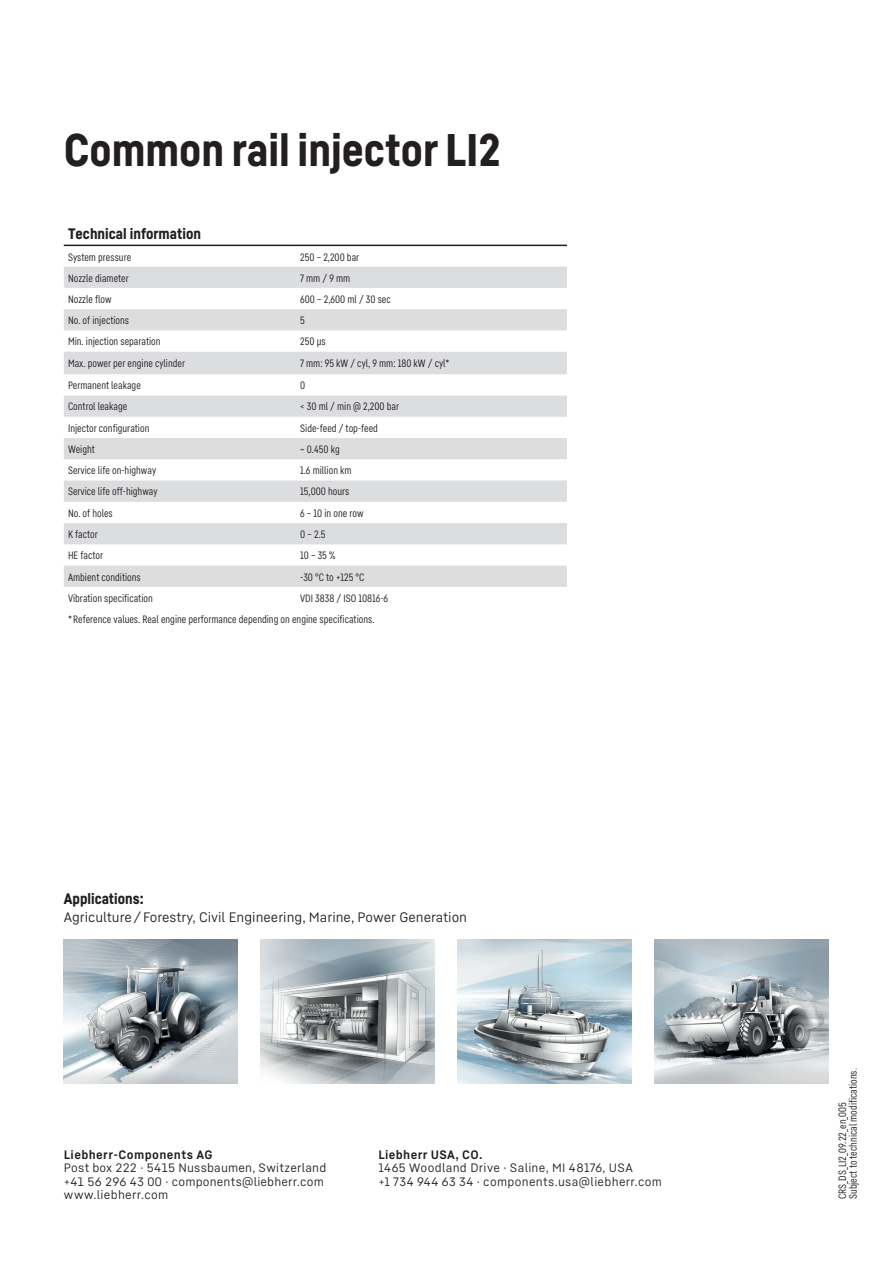
<style>
.page{position:relative;width:893px;height:1263px;background:#fff}
.page>*{position:absolute;margin:0;border:0;box-sizing:border-box;transform-origin:0 0}
._01_Headline_Titel_1{font:900 45px "Liebherr Head";color:#231f20}
._04_Tabelle_Fließtex{font:900 15px "Liebherr Head";color:#231f20}
._03_Fließtext_DE{font:900 15px "Liebherr Head";color:#231f20}
._03_Fließtext_DE-2{font:13.5px "Liebherr Text";color:#231f20}
.ADRESSE_1{font:12px/13.5px "Liebherr Text";letter-spacing:.025em;color:#231f20}
.ADRESSE_1-2{font:700 12px "Liebherr Text";letter-spacing:.025em;color:#231f20}
._04_Tabelle_Fließtex-2{font:condensed 10.5px "Liebherr Text";color:#231f20}
.DRUCKNORM{font:condensed 10.5px "Liebherr Text";color:#231f20}
.s1{font-weight:700}
.s2{color:#ed028c}
</style>
<div class="page">
<img style="left:64px;top:939px;width:174px;height:144px">
<img style="left:654px;top:940px;width:175px;height:144px">
<img style="left:261px;top:939px;width:174px;height:144px">
<img style="left:458px;top:940px;width:174px;height:144px">
<svg style="left:64px;top:246px;width:503px;height:21px"></svg>
<svg style="left:64px;top:267px;width:503px;height:320px;fill:#dcdddf"></svg>
<hr style="left:64px;top:245px;width:232px;height:1px;background:#231f20">
<hr style="left:296px;top:245px;width:271px;height:1px;background:#231f20">
<p class="_01_Headline_Titel_1" style="left:64px;top:123px;width:439px">Common rail injector LI2</p>
<p class="_04_Tabelle_Fließtex" style="left:68px;top:224px;width:134px">Technical information</p>
<p class="_04_Tabelle_Fließtex-2" style="left:68px;top:250px;width:65px">System pressure</p>
<p class="_04_Tabelle_Fließtex-2" style="left:300px;top:250px;width:61px">250 – 2,200 bar</p>
<p class="_04_Tabelle_Fließtex-2" style="left:68px;top:271px;width:62px">Nozzle diameter</p>
<p class="_04_Tabelle_Fließtex-2" style="left:300px;top:271px;width:52px">7 mm / 9 mm</p>
<p class="_04_Tabelle_Fließtex-2" style="left:68px;top:292px;width:45px">Nozzle flow</p>
<p class="_04_Tabelle_Fließtex-2" style="left:300px;top:292px;width:92px">600 – 2,600 ml / 30 sec</p>
<p class="_04_Tabelle_Fließtex-2" style="left:68px;top:314px;width:63px">No. of injections</p>
<p class="_04_Tabelle_Fließtex-2" style="left:300px;top:314px;width:6px">5</p>
<p class="_04_Tabelle_Fließtex-2" style="left:68px;top:335px;width:94px">Min. injection separation</p>
<p class="_04_Tabelle_Fließtex-2" style="left:300px;top:335px;width:27px">250 µs</p>
<p class="_04_Tabelle_Fließtex-2" style="left:68px;top:357px;width:119px">Max. power per engine cylinder</p>
<p class="_04_Tabelle_Fließtex-2" style="left:300px;top:357px;width:151px">7 mm: 95 kW / cyl, 9 mm: 180 kW / cyl*</p>
<p class="_04_Tabelle_Fließtex-2" style="left:68px;top:379px;width:74px">Permanent leakage</p>
<p class="_04_Tabelle_Fließtex-2" style="left:300px;top:379px;width:7px">0</p>
<p class="_04_Tabelle_Fließtex-2" style="left:68px;top:400px;width:61px">Control leakage</p>
<p class="_04_Tabelle_Fließtex-2" style="left:300px;top:400px;width:100px">&lt; 30 ml / min @ 2,200 bar</p>
<p class="_04_Tabelle_Fließtex-2" style="left:68px;top:421px;width:83px">Injector configuration</p>
<p class="_04_Tabelle_Fließtex-2" style="left:300px;top:421px;width:79px">Side-feed / top-feed</p>
<p class="_04_Tabelle_Fließtex-2" style="left:68px;top:443px;width:28px">Weight</p>
<p class="_04_Tabelle_Fließtex-2" style="left:300px;top:443px;width:41px">~ 0.450 kg</p>
<p class="_04_Tabelle_Fließtex-2" style="left:68px;top:464px;width:90px">Service life on-highway</p>
<p class="_04_Tabelle_Fließtex-2" style="left:300px;top:464px;width:53px">1.6 million km</p>
<p class="_04_Tabelle_Fließtex-2" style="left:68px;top:485px;width:91px">Service life off-highway</p>
<p class="_04_Tabelle_Fließtex-2" style="left:300px;top:485px;width:51px">15,000 hours</p>
<p class="_04_Tabelle_Fließtex-2" style="left:68px;top:506px;width:46px">No. of holes</p>
<p class="_04_Tabelle_Fließtex-2" style="left:300px;top:506px;width:65px">6 – 10 in one row</p>
<p class="_04_Tabelle_Fließtex-2" style="left:68px;top:528px;width:31px">K factor</p>
<p class="_04_Tabelle_Fließtex-2" style="left:300px;top:528px;width:27px">0 – 2.5</p>
<p class="_04_Tabelle_Fließtex-2" style="left:68px;top:549px;width:37px">HE factor</p>
<p class="_04_Tabelle_Fließtex-2" style="left:300px;top:549px;width:37px">10 – 35 %</p>
<p class="_04_Tabelle_Fließtex-2" style="left:68px;top:570px;width:74px">Ambient conditions</p>
<p class="_04_Tabelle_Fließtex-2" style="left:300px;top:570px;width:66px">-30 °C to +125 °C</p>
<p class="_04_Tabelle_Fließtex-2" style="left:68px;top:591px;width:86px">Vibration specification</p>
<p class="_04_Tabelle_Fließtex-2" style="left:300px;top:591px;width:89px">VDI 3838 / ISO 10816-6</p>
<p class="_04_Tabelle_Fließtex-2" style="left:68px;top:613px;width:308px">* Reference values. Real engine performance depending on engine specifications.</p>
<p class="_03_Fließtext_DE" style="left:64px;top:889px;width:81px">Applications:</p>
<p class="_03_Fließtext_DE-2" style="left:64px;top:908px;width:405px">Agriculture / Forestry, Civil Engineering, Marine, Power Generation</p>
<p class="ADRESSE_1" style="left:64px;top:1147px;width:264px"><span class="s1">Liebherr-Components AG<br></span>Post box 222 · 5415 Nussbaumen, Switzerland</p>
<p class="ADRESSE_1" style="left:64px;top:1174px;width:262px">+41 56 296 43 00 · components@liebherr.com www.liebherr.com</p>
<p class="ADRESSE_1-2" style="left:378px;top:1146px;width:105px">Liebherr USA, CO.</p>
<p class="ADRESSE_1" style="left:378px;top:1161px;width:256px">1465 Woodland Drive · Saline, MI 48176, USA</p>
<p class="ADRESSE_1" style="left:378px;top:1174px;width:285px">+1 734 944 63 34 · components.usa@liebherr.com</p>
<p class="DRUCKNORM" style="left:846px;top:1199px;width:132px;rotate:-90deg">Subject to technical modifications<span class="s2">.</span></p>
<p class="DRUCKNORM" style="left:836px;top:1199px;width:98px;rotate:-90deg">CRS_DS_LI2_09.22_en_005</p>
</div>
